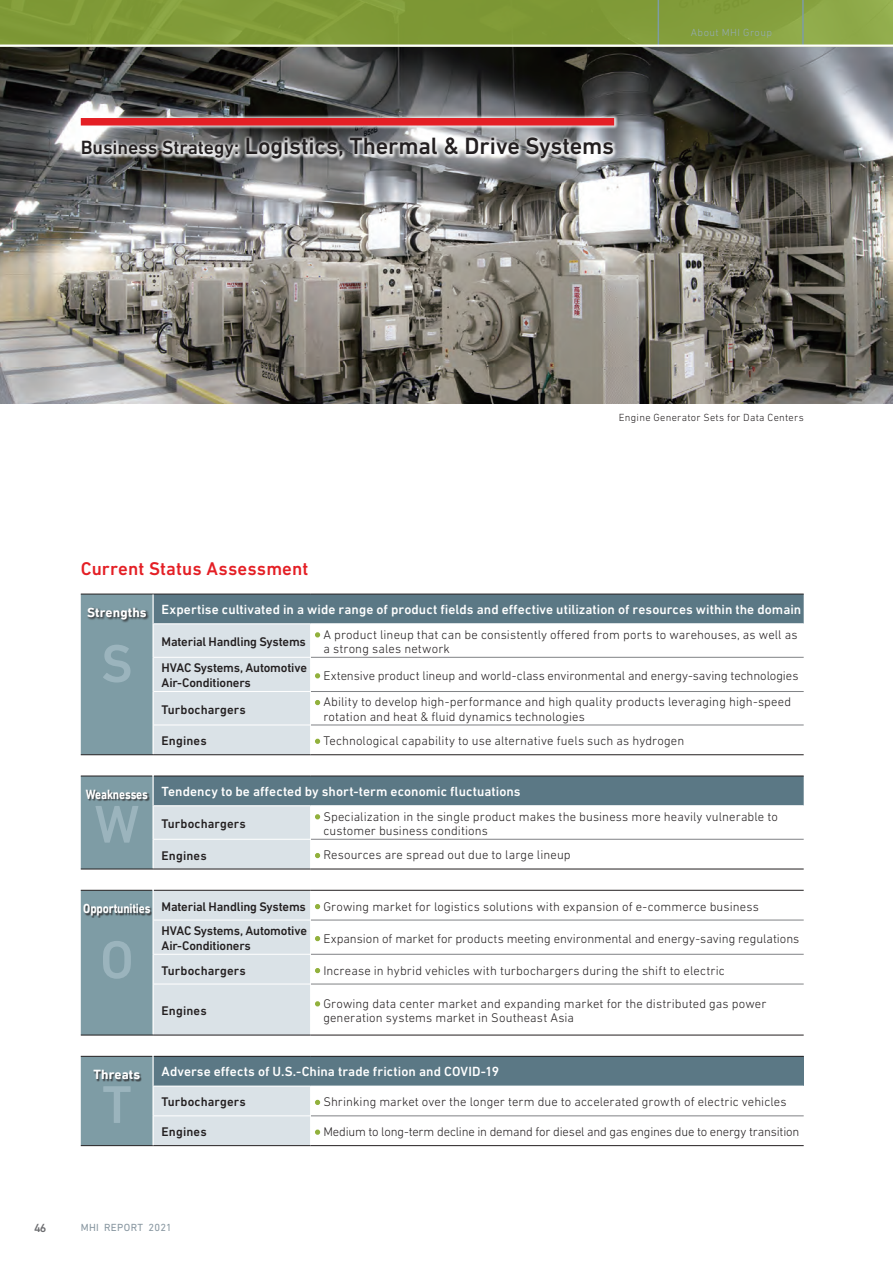
<style>
.page{position:relative;width:893px;height:1263px;background:#fff}
.page>*{position:absolute;margin:0;border:0;box-sizing:border-box;transform-origin:0 0}
.t1{font:500 54px "DIN Next LT Pro";color:#9bb4bd}
.t2{font:500 24px "DIN Next LT Pro";letter-spacing:-.005em;color:#231f20}
.t3{font:500 18.75px "DIN Next LT Pro";letter-spacing:.005em;color:#e41f25}
.t4{font:500 13.5px "DIN Next LT Pro";letter-spacing:.005em;color:#fff}
.t5{font:700 13.5px "DIN Next LT Pro";letter-spacing:-.01em;color:#fff;scale:.85 1}
.t6{font:700 13.5px "DIN Next LT Pro";letter-spacing:.01em;color:#fff}
.t7{font:300 12.75px/14.2px "DIN Next LT Pro";letter-spacing:.005em;color:#231f20}
.t8{font:500 12.75px "DIN Next LT Pro";letter-spacing:.005em;color:#231f20}
.t9{font:500 12.75px/15px "DIN Next LT Pro";letter-spacing:-.015em;color:#231f20}
.t10{font:300 12.75px "DIN Next LT Pro";letter-spacing:-.015em;color:#231f20}
.t11{font:500 12px "DIN Next LT Pro";color:#6c6d70}
.t12{font:300 10.5px "DIN Next LT Pro";letter-spacing:.025em;color:#231f20}
.t13{font:10.5px "DIN Next LT Pro";letter-spacing:.03em;color:#8796a0}
.t14{font:300 10.5px "DIN Next LT Pro";letter-spacing:.045em;color:#95acb4}
.s1{font-size:19.5px}
.s2{color:#92b13d}
.s3{font-weight:500}
</style>
<div class="page">
<img style="left:0;top:47px;width:893px;height:357px">
<svg style="left:81px;top:595px;width:71px;height:550px"></svg>
<div style="left:154px;top:595px;width:650px;height:28px;background:#5b7885"></div>
<svg style="left:154px;top:624px;width:157px;height:521px;fill:#dae2e7"></svg>
<svg style="left:311px;top:656px;width:493px;height:461px"></svg>
<svg style="left:311px;top:806px;width:493px;height:309px"></svg>
<div style="left:153px;top:1056px;width:651px;height:30px;background:#5b7885"></div>
<hr style="left:310px;top:624px;width:1px;height:33px;background:#fff">
<hr style="left:310px;top:658px;width:1px;height:33px;background:#fff">
<hr style="left:310px;top:692px;width:1px;height:33px;background:#fff">
<svg style="left:310px;top:726px;width:1px;height:28px"></svg>
<hr style="left:310px;top:806px;width:1px;height:33px;background:#fff">
<svg style="left:310px;top:840px;width:1px;height:29px"></svg>
<svg style="left:310px;top:891px;width:1px;height:29px"></svg>
<hr style="left:310px;top:920px;width:1px;height:34px;background:#fff">
<svg style="left:310px;top:955px;width:1px;height:29px"></svg>
<hr style="left:310px;top:984px;width:1px;height:51px;background:#fff">
<svg style="left:310px;top:1087px;width:1px;height:58px"></svg>
<hr style="left:154px;top:805px;width:157px;height:1px;background:#fff">
<hr style="left:311px;top:805px;width:493px;height:1px;background:#fff">
<hr style="left:154px;top:657px;width:157px;height:1px;background:#fff">
<hr style="left:154px;top:691px;width:157px;height:1px;background:#fff">
<hr style="left:154px;top:725px;width:157px;height:1px;background:#fff">
<hr style="left:154px;top:920px;width:157px;height:1px;background:#fff">
<hr style="left:154px;top:954px;width:157px;height:1px;background:#fff">
<hr style="left:154px;top:984px;width:157px;height:1px;background:#fff">
<hr style="left:154px;top:1086px;width:157px;height:1px;background:#fff">
<hr style="left:311px;top:1086px;width:493px;height:1px;background:#fff">
<hr style="left:154px;top:1115px;width:157px;height:1px;background:#fff">
<hr style="left:81px;top:594px;width:72px;height:1px;background:#231f20">
<hr style="left:153px;top:594px;width:158px;height:1px;background:#231f20">
<hr style="left:311px;top:594px;width:493px;height:1px;background:#231f20">
<hr style="left:81px;top:1145px;width:72px;height:1px;background:#231f20">
<hr style="left:153px;top:1145px;width:158px;height:1px;background:#231f20">
<hr style="left:311px;top:1145px;width:493px;height:1px;background:#231f20">
<hr style="left:81px;top:776px;width:71px;height:1px;background:#231f20">
<hr style="left:154px;top:776px;width:157px;height:1px;background:#231f20">
<hr style="left:311px;top:776px;width:493px;height:1px;background:#231f20">
<hr style="left:81px;top:890px;width:71px;height:1px;background:#231f20">
<hr style="left:154px;top:890px;width:157px;height:1px;background:#231f20">
<hr style="left:311px;top:890px;width:493px;height:1px;background:#231f20">
<hr style="left:81px;top:1056px;width:71px;height:1px;background:#231f20">
<hr style="left:154px;top:1056px;width:157px;height:1px;background:#231f20">
<hr style="left:311px;top:1056px;width:493px;height:1px;background:#231f20">
<hr style="left:152px;top:594px;width:2px;height:30px;background:#fff">
<hr style="left:152px;top:1056px;width:2px;height:30px;background:#fff">
<hr style="left:311px;top:657px;width:493px;height:1px;background:#808285">
<hr style="left:311px;top:691px;width:493px;height:1px;background:#808285">
<hr style="left:311px;top:725px;width:493px;height:1px;background:#808285">
<hr style="left:311px;top:920px;width:493px;height:1px;background:#808285">
<hr style="left:311px;top:954px;width:493px;height:1px;background:#808285">
<hr style="left:311px;top:984px;width:493px;height:1px;background:#808285">
<hr style="left:311px;top:1115px;width:493px;height:1px;background:#808285">
<hr style="left:81px;top:869px;width:72px;height:1px;background:#231f20">
<hr style="left:153px;top:869px;width:158px;height:1px;background:#231f20">
<hr style="left:311px;top:869px;width:493px;height:1px;background:#231f20">
<hr style="left:81px;top:1035px;width:72px;height:1px;background:#231f20">
<hr style="left:153px;top:1035px;width:158px;height:1px;background:#231f20">
<hr style="left:311px;top:1035px;width:493px;height:1px;background:#231f20">
<hr style="left:81px;top:754px;width:72px;height:1px;background:#231f20">
<hr style="left:153px;top:754px;width:158px;height:1px;background:#231f20">
<hr style="left:311px;top:754px;width:493px;height:1px;background:#231f20">
<hr style="left:311px;top:839px;width:493px;height:1px;background:#808285">
<hr style="left:154px;top:839px;width:157px;height:1px;background:#fff">
<div style="left:86px;top:606px;width:63px;height:17px;background:#231f20;opacity:.75"></div>
<div style="left:86px;top:790px;width:64px;height:11px;background:#231f20;opacity:.75"></div>
<div style="left:83px;top:904px;width:69px;height:14px;background:#231f20;opacity:.75"></div>
<div style="left:93px;top:1070px;width:49px;height:12px;background:#231f20;opacity:.75"></div>
<svg style="left:0;top:0;width:893px;height:45px;fill:#819b38"></svg>
<div style="left:77px;top:114px;width:541px;height:49px;background:#fff;opacity:.8"></div>
<div style="left:81px;top:118px;width:533px;height:8px;background:#e41f25"></div>
<hr style="left:802px;top:0;width:2px;height:47px;background:#7e9ca5">
<hr style="left:658px;top:0;width:1px;height:47px;background:#7e9ca5">
<hr style="left:0;top:45px;width:893px;height:2px;background:#fff">
<h2 class="t2" style="left:81px;top:132px;width:535px"><span class="s1">Business Strategy:</span> Logistics, Thermal &amp; Drive Systems</h2>
<p class="t14" style="left:691px;top:27px;width:83px">About MHI Group</p>
<h3 class="t3" style="left:81px;top:558px;width:229px">Current Status Assessment</h3>
<p class="t12" style="left:619px;top:411px;width:186px">Engine Generator Sets for Data Centers</p>
<p class="t6" style="left:87px;top:605px;width:61px">Strengths</p>
<h1 class="t1" style="left:101px;top:632px;width:33px">S</h1>
<p class="t4" style="left:162px;top:601px;width:641px">Expertise cultivated in a wide range of product fields and effective utilization of resources within the domain</p>
<p class="t9" style="left:162px;top:634px;width:146px">Material Handling Systems</p>
<p class="t7" style="left:323px;top:627px;width:476px;text-indent:-9px"><span class="s2">•</span> A product lineup that can be consistently offered from ports to warehouses, as well as a strong sales network</p>
<p class="t9" style="left:162px;top:660px;width:147px">HVAC Systems, Automotive<br>Air-Conditioners</p>
<p class="t7" style="left:315px;top:668px;width:485px"><span class="s2">•</span> Extensive product lineup and world-class environmental and energy-saving technologies</p>
<p class="t8" style="left:162px;top:702px;width:86px">Turbochargers</p>
<p class="t7" style="left:323px;top:695px;width:469px;text-indent:-9px"><span class="s2">•</span> Ability to develop high-performance and high quality products leveraging high-speed rotation and heat &amp; fluid dynamics technologies</p>
<p class="t8" style="left:162px;top:733px;width:47px">Engines</p>
<p class="t7" style="left:315px;top:734px;width:371px"><span class="s2">•</span> Technological capability to use alternative fuels such as hydrogen</p>
<p class="t5" style="left:86px;top:787px;width:75px">Weaknesses</p>
<h1 class="t1" style="left:95px;top:793px;width:46px">W</h1>
<p class="t4" style="left:162px;top:783px;width:361px">Tendency to be affected by short-term economic fluctuations</p>
<p class="t8" style="left:162px;top:816px;width:86px">Turbochargers</p>
<p class="t7" style="left:323px;top:809px;width:456px;text-indent:-9px"><span class="s2">•</span> Specialization in the single product makes the business more heavily vulnerable to customer business conditions</p>
<p class="t8" style="left:162px;top:848px;width:47px">Engines</p>
<p class="t7" style="left:315px;top:848px;width:257px"><span class="s2">•</span> Resources are spread out due to large lineup</p>
<p class="t5" style="left:83px;top:901px;width:81px">Opportunities</p>
<h1 class="t1" style="left:100px;top:928px;width:35px">O</h1>
<p class="t7" style="left:162px;top:894px;width:599px;line-height:24.5px"><span class="s3">Material Handling Systems</span> <span class="s2">•</span> Growing market for logistics solutions with expansion of e-commerce business<br><span class="s3">HVAC Systems, Automotive</span></p>
<p class="t9" style="left:162px;top:938px;width:91px">Air-Conditioners</p>
<p class="t7" style="left:315px;top:931px;width:486px"><span class="s2">•</span> Expansion of market for products meeting environmental and energy-saving regulations</p>
<p class="t8" style="left:162px;top:963px;width:86px">Turbochargers</p>
<p class="t7" style="left:315px;top:963px;width:411px"><span class="s2">•</span> Increase in hybrid vehicles with turbochargers during the shift to electric</p>
<p class="t8" style="left:162px;top:1003px;width:47px">Engines</p>
<p class="t7" style="left:323px;top:996px;width:444px;text-indent:-9px"><span class="s2">•</span> Growing data center market and expanding market for the distributed gas power generation systems market in Southeast Asia</p>
<p class="t6" style="left:93px;top:1067px;width:49px">Threats</p>
<h1 class="t1" style="left:102px;top:1073px;width:31px">T</h1>
<p class="t4" style="left:162px;top:1064px;width:339px">Adverse effects of U.S.-China trade friction and COVID-19</p>
<p class="t8" style="left:162px;top:1094px;width:86px">Turbochargers</p>
<p class="t7" style="left:315px;top:1095px;width:473px"><span class="s2">•</span> Shrinking market over the longer term due to accelerated growth of electric vehicles</p>
<p class="t8" style="left:162px;top:1124px;width:47px">Engines</p>
<p class="t10" style="left:315px;top:1124px;width:486px"><span class="s2">•</span> Medium to long-term decline in demand for diesel and gas engines due to energy transition</p>
<p class="t11" style="left:34px;top:1221px;width:14px">46</p>
<p class="t13" style="left:81px;top:1221px;width:92px">MHI REPORT 2021</p>
</div>
